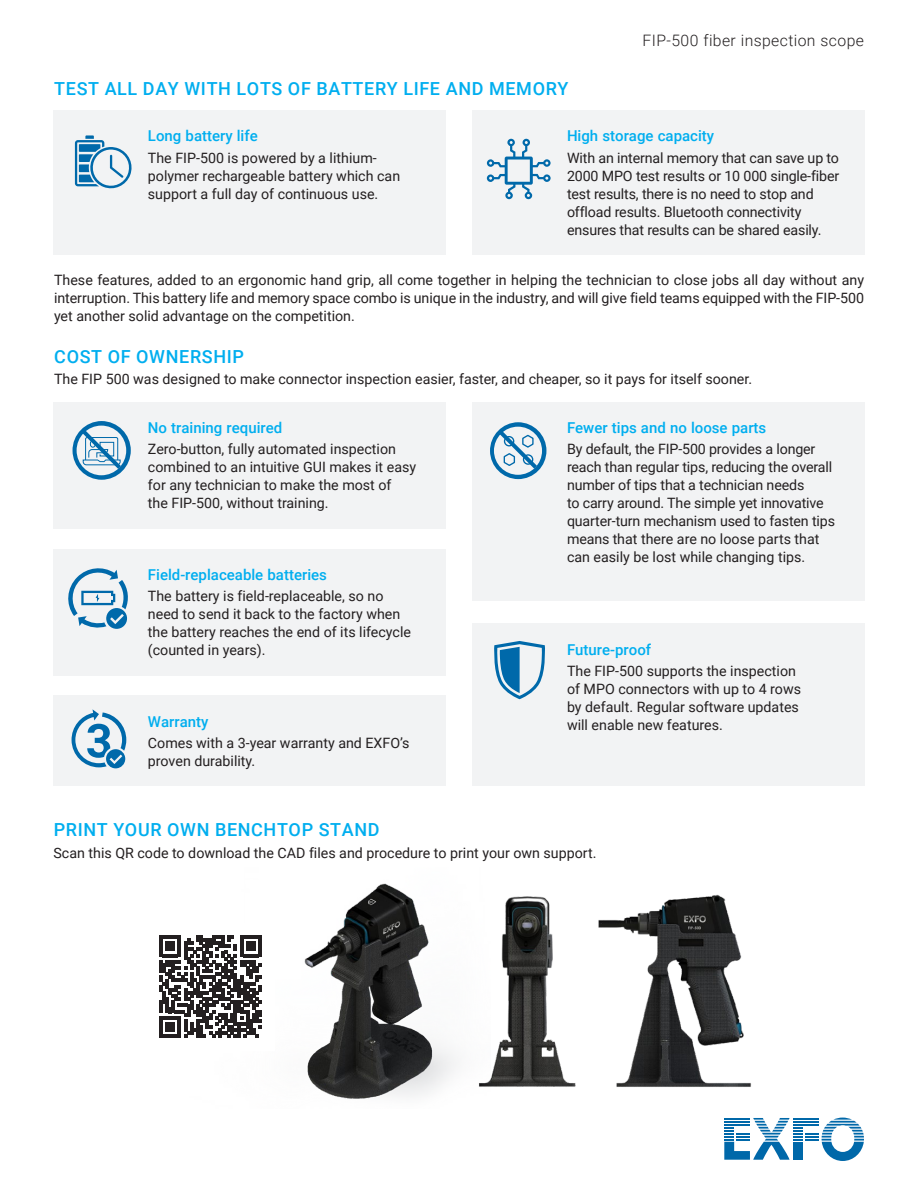
<style>
.page{position:relative;width:918px;height:1188px;background:#fff}
.page>*{position:absolute;margin:0;border:0;box-sizing:border-box;transform-origin:0 0}
.t1{font:500 18px "Roboto";letter-spacing:.035em;color:#00aeef}
.t2{font:300 15.75px "Roboto";letter-spacing:.025em;color:#231f20}
.t3{font:500 15px "Roboto";color:#00aeef}
.t4{font:14.25px/18px "Roboto";color:#231f20}
</style>
<div class="page">
<svg style="left:724px;top:1118px;width:140px;height:43px"></svg>
<hr style="left:724px;top:1124px;width:26px;height:2px;background:#0068a9">
<div style="left:472px;top:111px;width:393px;height:144px;background:#f2f3f4"></div>
<svg style="left:486px;top:138px;width:65px;height:62px"></svg>
<div style="left:53px;top:111px;width:393px;height:144px;background:#f2f3f4"></div>
<svg style="left:74px;top:135px;width:58px;height:54px"></svg>
<div style="left:53px;top:402px;width:393px;height:126px;background:#f2f3f4"></div>
<div style="left:472px;top:402px;width:393px;height:198px;background:#f2f3f4"></div>
<div style="left:53px;top:696px;width:393px;height:90px;background:#f2f3f4"></div>
<svg style="left:71px;top:709px;width:56px;height:60px"></svg>
<div style="left:53px;top:549px;width:393px;height:126px;background:#f2f3f4"></div>
<svg style="left:68px;top:568px;width:60px;height:61px"></svg>
<svg style="left:72px;top:421px;width:59px;height:59px"></svg>
<svg style="left:490px;top:422px;width:57px;height:58px"></svg>
<div style="left:523px;top:454px;width:10px;height:11px;border:1px solid #0069aa;border-radius:50%"></div>
<div style="left:472px;top:624px;width:393px;height:162px;background:#f2f3f4"></div>
<svg style="left:494px;top:641px;width:51px;height:59px"></svg>
<img style="left:491px;top:896px;width:85px;height:191px">
<img style="left:598px;top:894px;width:153px;height:193px">
<img style="left:304px;top:883px;width:187px;height:216px">
<svg style="left:159px;top:935px;width:103px;height:103px"></svg>
<p class="t2" style="left:643px;top:30px;width:223px">FIP-500 fiber inspection scope</p>
<p class="t1" style="left:54px;top:75px;width:516px">TEST ALL DAY WITH LOTS OF BATTERY LIFE AND MEMORY</p>
<p class="t3" style="left:567px;top:126px;width:149px">High storage capacity</p>
<p class="t4" style="left:567px;top:148px;width:274px">With an internal memory that can save up to 2000 MPO test results or 10 000 single‑fiber test results, there is no need to stop and offload results. Bluetooth connectivity ensures that results can be shared easily.</p>
<p class="t3" style="left:148px;top:126px;width:111px">Long battery life</p>
<p class="t4" style="left:148px;top:148px;width:254px">The FIP-500 is powered by a lithium&shy;polymer rechargeable battery which can support a full day of continuous use.</p>
<p class="t4" style="left:54px;top:271px;width:812px;text-align:justify">These features, added to an ergonomic hand grip, all come together in helping the technician to close jobs all day without any interruption. This battery life and memory space combo is unique in the industry, and will give field teams equipped with the FIP‑500 yet another solid advantage on the competition.</p>
<p class="t1" style="left:54px;top:344px;width:191px">COST OF OWNERSHIP</p>
<p class="t4" style="left:54px;top:370px;width:700px">The FIP 500 was designed to make connector inspection easier, faster, and cheaper, so it pays for itself sooner.</p>
<p class="t3" style="left:148px;top:417px;width:136px">No training required</p>
<p class="t4" style="left:148px;top:440px;width:270px">Zero-button, fully automated inspection combined to an intuitive GUI makes it easy for any technician to make the most of<br>the FIP-500, without training.</p>
<p class="t3" style="left:567px;top:417px;width:201px">Fewer tips and no loose parts</p>
<p class="t4" style="left:567px;top:440px;width:270px">By default, the FIP-500 provides a longer reach than regular tips, reducing the overall number of tips that a technician needs<br>to carry around. The simple yet innovative quarter-turn mechanism used to fasten tips means that there are no loose parts that can easily be lost while changing tips.</p>
<p class="t3" style="left:148px;top:564px;width:181px">Field-replaceable batteries</p>
<p class="t4" style="left:148px;top:587px;width:265px">The battery is field-replaceable, so no need to send it back to the factory when the battery reaches the end of its lifecycle (counted in years).</p>
<p class="t3" style="left:148px;top:711px;width:62px">Warranty</p>
<p class="t4" style="left:148px;top:733px;width:263px">Comes with a 3-year warranty and EXFO’s proven durability.</p>
<p class="t3" style="left:567px;top:639px;width:86px">Future-proof</p>
<p class="t4" style="left:567px;top:661px;width:236px">The FIP-500 supports the inspection of MPO connectors with up to 4 rows by default. Regular software updates will enable new features.</p>
<p class="t1" style="left:54px;top:817px;width:327px">PRINT YOUR OWN BENCHTOP STAND</p>
<p class="t4" style="left:53px;top:843px;width:545px">Scan this QR code to download the CAD files and procedure to print your own support.</p>
</div>
